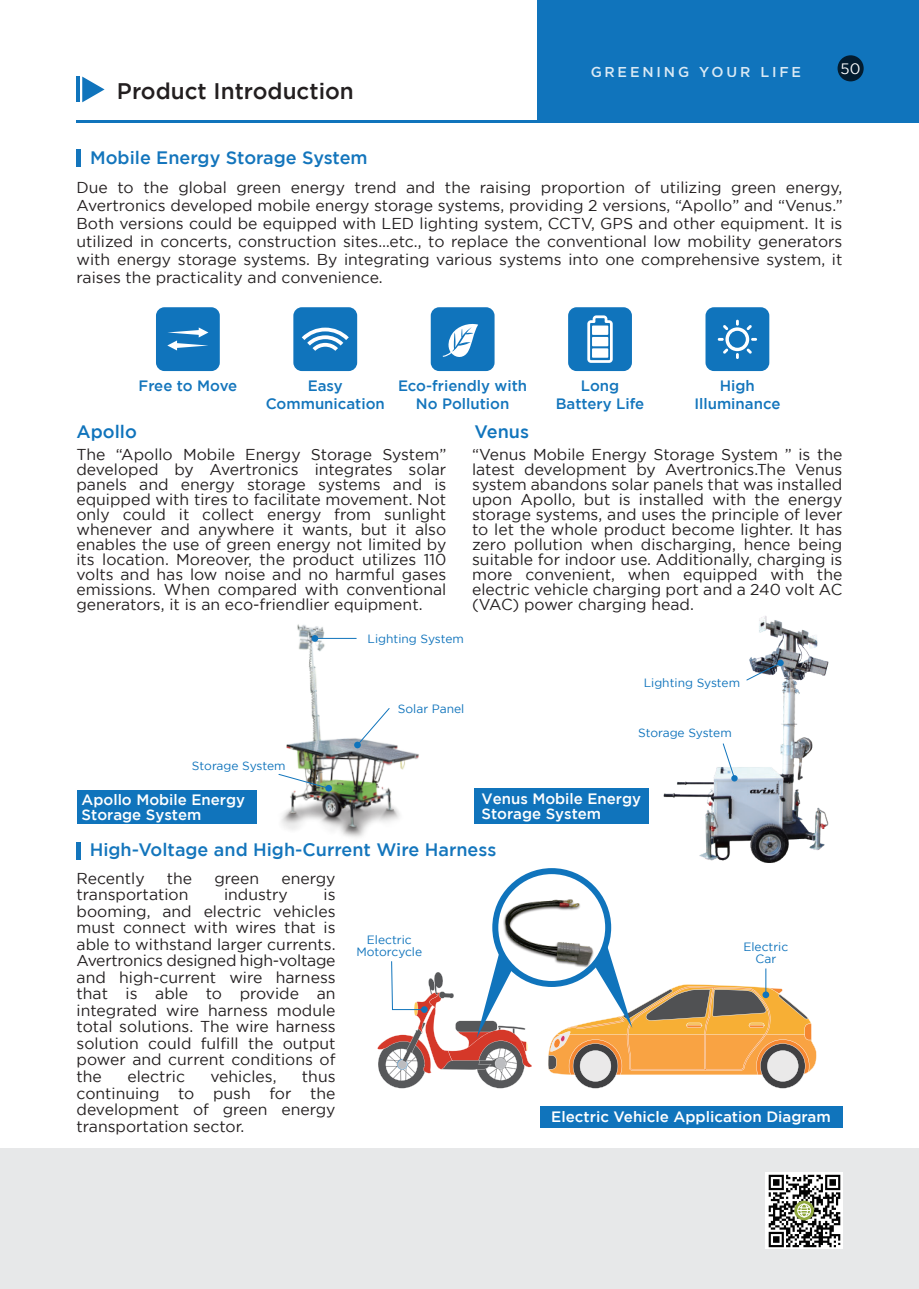
<style>
.page{position:relative;width:919px;height:1289px;background:#fff}
.page>*{position:absolute;margin:0;border:0;box-sizing:border-box;transform-origin:0 0}
.t1{font:500 22.5px "Gotham";color:#231f20}
.t2{font:500 18px "Gotham";color:#1375bc}
.t3{font:500 18px "Gotham";color:#1074bc}
.t4{font:15.75px/15px "Gotham";color:#231f20;text-align:justify}
.t5{font:500 15px/15px "Gotham";color:#fff}
.t6{font:500 15px/18px "Gotham";color:#1375bc;text-align:center}
.t7{font:15px "Gotham";color:#fff}
.t8{font:500 14.25px "Gotham";letter-spacing:.2em;color:#fff}
.t9{font:12px/12px "Gotham";color:#1074bc;text-align:center}
</style>
<div class="page">
<hr style="left:77px;top:120px;width:841px;height:2px;background:#1074bc">
<svg style="left:82px;top:77px;width:23px;height:25px"></svg>
<hr style="left:77px;top:77px;width:3px;height:25px;background:#1074bc">
<div style="left:537px;top:0;width:381px;height:121px;background:#1074bc"></div>
<div style="left:0;top:1148px;width:918px;height:140px;background:#e7e8e9"></div>
<img style="left:765px;top:1172px;width:77px;height:76px">
<svg style="left:768px;top:1174px;width:72px;height:72px;background:#848581"></svg>
<div style="left:156px;top:307px;width:64px;height:64px;background:#1074bc;border-radius:9px"></div>
<svg style="left:167px;top:327px;width:41px;height:23px"></svg>
<div style="left:293px;top:307px;width:64px;height:64px;background:#1074bc;border-radius:9px"></div>
<svg style="left:302px;top:327px;width:47px;height:24px"></svg>
<div style="left:430px;top:307px;width:64px;height:64px;background:#1074bc;border-radius:9px"></div>
<svg style="left:442px;top:323px;width:36px;height:34px"></svg>
<div style="left:568px;top:307px;width:64px;height:64px;background:#1074bc;border-radius:9px"></div>
<svg style="left:587px;top:315px;width:25px;height:48px"></svg>
<div style="left:592px;top:348px;width:16px;height:10px;background:#fff"></div>
<div style="left:592px;top:337px;width:16px;height:9px;background:#fff"></div>
<div style="left:592px;top:325px;width:16px;height:10px;background:#fff"></div>
<div style="left:705px;top:307px;width:64px;height:64px;background:#1074bc;border-radius:9px"></div>
<svg style="left:717px;top:320px;width:40px;height:39px"></svg>
<div style="left:539px;top:1105px;width:303px;height:22px;background:#1074bc"></div>
<div style="left:77px;top:791px;width:179px;height:33px;background:#1074bc"></div>
<div style="left:474px;top:788px;width:175px;height:36px;background:#1074bc"></div>
<img style="left:281px;top:624px;width:138px;height:214px">
<svg style="left:278px;top:773px;width:51px;height:16px"></svg>
<svg style="left:356px;top:707px;width:34px;height:39px"></svg>
<hr style="left:315px;top:638px;width:41px;height:1px;background:#1074bc">
<div style="left:354px;top:741px;width:7px;height:7px;background:#1074bc;border-radius:50%"></div>
<div style="left:325px;top:785px;width:7px;height:6px;background:#1074bc;border-radius:50%"></div>
<div style="left:311px;top:635px;width:7px;height:6px;background:#1074bc;border-radius:50%"></div>
<img style="left:663px;top:616px;width:166px;height:247px">
<svg style="left:745px;top:662px;width:36px;height:19px"></svg>
<div style="left:777px;top:659px;width:6px;height:7px;background:#1074bc;border-radius:50%"></div>
<svg style="left:722px;top:743px;width:15px;height:38px"></svg>
<div style="left:492px;top:868px;width:119px;height:118px;background:#1074bc;border-radius:50%"></div>
<div style="left:498px;top:874px;width:107px;height:106px;background:#fff;border-radius:50%"></div>
<img style="left:495px;top:880px;width:108px;height:99px">
<svg style="left:377px;top:953px;width:155px;height:135px"></svg>
<svg style="left:548px;top:945px;width:268px;height:143px"></svg>
<div style="left:762px;top:991px;width:7px;height:7px;background:#1074bc;border-radius:50%"></div>
<hr style="left:77px;top:149px;width:4px;height:17px;background:#1375bc">
<hr style="left:76px;top:842px;width:4px;height:17px;background:#1375bc">
<div style="left:837px;top:55px;width:26px;height:26px;background:#031c2f;border-radius:50%"></div>
<h1 class="t1" style="left:117px;top:79px;width:238px">Product Introduction</h1>
<p class="t2" style="left:90px;top:147px;width:279px">Mobile Energy Storage System</p>
<p class="t8" style="left:590px;top:63px;width:212px">GREENING YOUR LIFE</p>
<p class="t7" style="left:840px;top:60px;width:21px">50</p>
<p class="t4" style="left:77px;top:178px;width:767px;line-height:18px">Due to the global green energy trend and the raising proportion of utilizing green energy, Avertronics developed mobile energy storage systems, providing 2 versions, “Apollo” and “Venus.” Both versions could be equipped with LED lighting system, CCTV, GPS and other equipment. It is utilized in concerts, construction sites…etc., to replace the conventional low mobility generators with energy storage systems. By integrating various systems into one comprehensive system, it raises the practicality and convenience.</p>
<p class="t6" style="left:138px;top:377px;width:100px">Free to Move</p>
<p class="t6" style="left:266px;top:377px;width:121px">Easy<br>Communication</p>
<p class="t6" style="left:398px;top:377px;width:131px">Eco-friendly with<br>No Pollution</p>
<p class="t6" style="left:555px;top:377px;width:90px">Long<br>Battery Life</p>
<p class="t6" style="left:694px;top:377px;width:87px">High<br>Illuminance</p>
<p class="t3" style="left:77px;top:421px;width:62px">Apollo</p>
<p class="t4" style="left:76px;top:446px;width:371px">The “Apollo Mobile Energy Storage System” developed by Avertronics integrates solar panels and energy storage systems and is equipped with tires to facilitate movement. Not only could it collect energy from sunlight whenever and anywhere it wants, but it also enables the use of green energy not limited by its location. Moreover, the product utilizes 110 volts and has low noise and no harmful gases emissions. When compared with conventional generators, it is an eco-friendlier equipment.</p>
<p class="t9" style="left:367px;top:632px;width:98px">Lighting System</p>
<p class="t3" style="left:474px;top:421px;width:56px">Venus</p>
<p class="t4" style="left:472px;top:446px;width:372px">“Venus Mobile Energy Storage System ” is the latest development by Avertronics.The Venus system abandons solar panels that was installed upon Apollo, but is installed with the energy storage systems, and uses the principle of lever to let the whole product become lighter. It has zero pollution when discharging, hence being suitable for indoor use. Additionally, charging is more convenient, when equipped with the electric vehicle charging port and a 240 volt AC (VAC) power charging head.</p>
<p class="t9" style="left:192px;top:759px;width:95px">Storage System</p>
<p class="t9" style="left:398px;top:702px;width:68px">Solar Panel</p>
<p class="t9" style="left:643px;top:676px;width:98px">Lighting System</p>
<p class="t9" style="left:638px;top:727px;width:95px">Storage System</p>
<p class="t5" style="left:82px;top:792px;width:165px">Apollo Mobile Energy<br>Storage System</p>
<p class="t5" style="left:481px;top:790px;width:161px">Venus Mobile Energy<br>Storage System</p>
<p class="t2" style="left:90px;top:839px;width:408px">High-Voltage and High-Current Wire Harness</p>
<p class="t4" style="left:77px;top:870px;width:70px">Recently</p>
<p class="t4" style="left:167px;top:870px;width:27px">the</p>
<p class="t4" style="left:214px;top:870px;width:46px">green</p>
<p class="t4" style="left:281px;top:870px;width:56px">energy</p>
<p class="t4" style="left:77px;top:887px;width:113px">transportation</p>
<p class="t4" style="left:224px;top:887px;width:65px">industry</p>
<p class="t4" style="left:77px;top:886px;width:260px;line-height:16.5px;text-indent:247px">is booming, and electric vehicles must connect with wires that is able to withstand larger currents.<br>Avertronics designed high-voltage and high-current wire harness that is able to provide an integrated wire harness module total solutions. The wire harness solution could fulfill the output power and current conditions of the</p>
<p class="t4" style="left:77px;top:1067px;width:260px;line-height:16.5px;text-indent:225px">thus continuing to push for the development of green energy transportation sector.</p>
<p class="t4" style="left:127px;top:1068px;width:59px">electric</p>
<p class="t4" style="left:210px;top:1068px;width:68px">vehicles,</p>
<p class="t9" style="left:356px;top:933px;width:67px">Electric<br>Motorcycle</p>
<p class="t9" style="left:743px;top:940px;width:46px">Electric<br>Car</p>
<p class="t5" style="left:551px;top:1108px;width:281px">Electric Vehicle Application Diagram</p>
</div>
